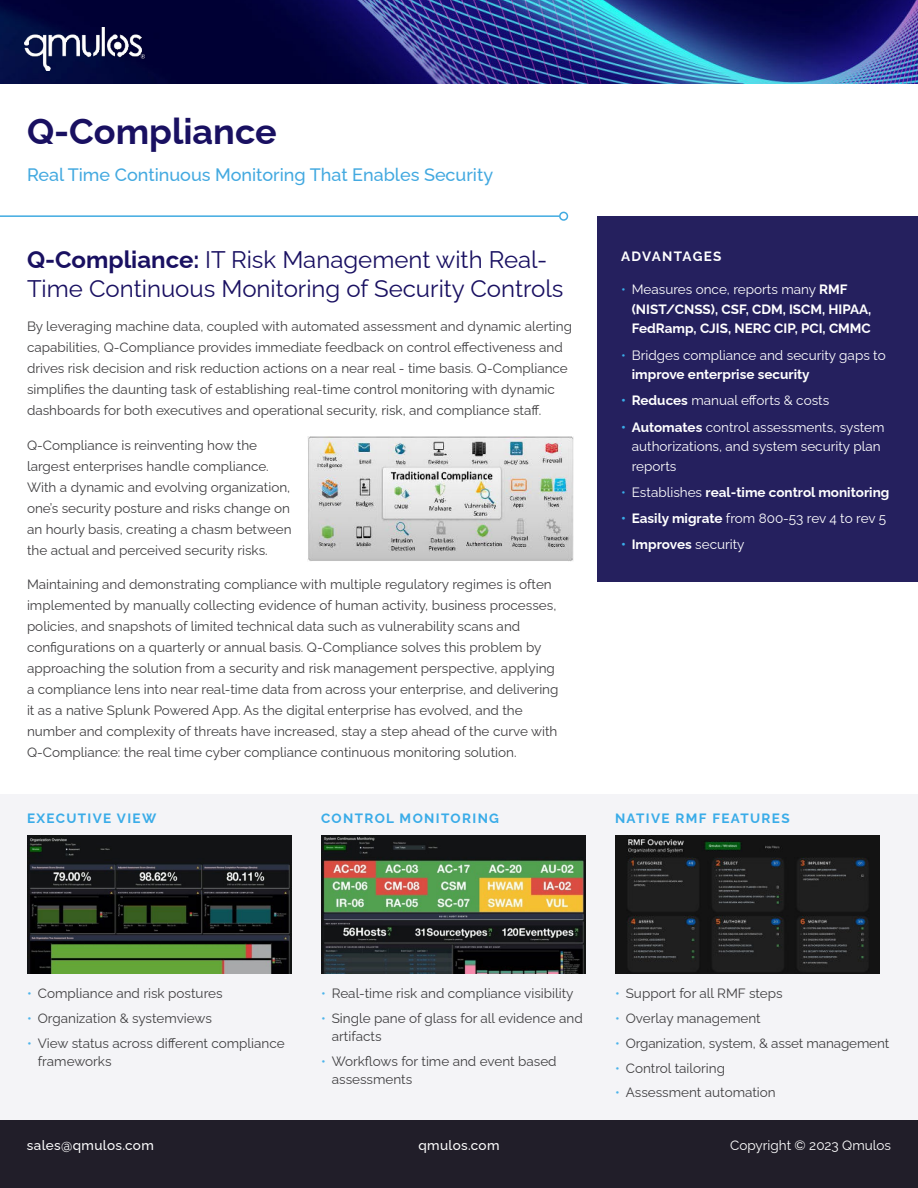
<style>
.page{position:relative;width:918px;height:1188px;background:#fff}
.page>*{position:absolute;margin:0;border:0;box-sizing:border-box;transform-origin:0 0}
.t1{font:100 36px "Raleway";color:#191061}
.t2{font:24px/28.8px "Raleway";color:#191061}
.t3{font:100 18px "Raleway";color:#43a9e0}
.t4{font:13.5px/21px "Raleway";color:#414042}
.t5{font:13.5px/19.5px "Raleway";color:#fff}
.t6{font:100 13.5px/19.5px "Raleway";color:#fff}
.t7{font:100 13.5px "Raleway";letter-spacing:.1em;color:#3aace8}
.t8{font:100 13.5px "Raleway";letter-spacing:.025em;color:#fff}
.t9{font:100 13.5px "Raleway";letter-spacing:.1em;color:#fff}
.s1{font-weight:100}
.s2{font-weight:400;color:#3aace8}
.s3{font-weight:400}
.s4{color:#3aace8}
.s5{font-weight:100;color:#3aace8}
.s6{color:#4eb4eb}
</style>
<div class="page">
<div style="left:0;top:794px;width:918px;height:326px;background:#f4f4f7"></div>
<div style="left:597px;top:216px;width:321px;height:366px;background:#25205e"></div>
<div style="left:0;top:1120px;width:918px;height:68px;background:#211e29"></div>
<hr style="left:0;top:215px;width:559px;height:2px;background:#41abe1">
<div style="left:559px;top:212px;width:9px;height:9px;border:2px solid #41abe1;border-radius:50%"></div>
<img style="left:0;top:0;width:918px;height:83px">
<img style="left:25px;top:27px;width:120px;height:44px">
<img style="left:27px;top:836px;width:265px;height:137px">
<img style="left:321px;top:836px;width:265px;height:137px">
<img style="left:615px;top:836px;width:265px;height:137px">
<img style="left:308px;top:436px;width:265px;height:126px">
<h1 class="t1" style="left:27px;top:116px;width:251px">Q-Compliance</h1>
<h3 class="t3" style="left:27px;top:168px;width:468px">Real Time Continuous Monitoring That Enables Security</h3>
<h2 class="t2" style="left:27px;top:248px;width:538px"><span class="s1">Q-Compliance:</span> IT Risk Management with Real-<br>Time Continuous Monitoring of Security Controls</h2>
<p class="t4" style="left:27px;top:317px;width:547px">By leveraging machine data, coupled with automated assessment and dynamic alerting capabilities, Q-Compliance provides immediate feedback on control effectiveness and drives risk decision and risk reduction actions on a near real - time basis. Q-Compliance simplifies the daunting task of establishing real-time control monitoring with dynamic dashboards for both executives and operational security, risk, and compliance staff.</p>
<p class="t4" style="left:27px;top:436px;width:266px">Q-Compliance is reinventing how the largest enterprises handle compliance.<br>With a dynamic and evolving organization, one’s security posture and risks change on an hourly basis, creating a chasm between the actual and perceived security risks.</p>
<p class="t4" style="left:27px;top:575px;width:533px">Maintaining and demonstrating compliance with multiple regulatory regimes is often implemented by manually collecting evidence of human activity, business processes, policies, and snapshots of limited technical data such as vulnerability scans and configurations on a quarterly or annual basis. Q-Compliance solves this problem by approaching the solution from a security and risk management perspective, applying a compliance lens into near real-time data from across your enterprise, and delivering it as a native Splunk Powered App. As the digital enterprise has evolved, and the number and complexity of threats have increased, stay a step ahead of the curve with Q-Compliance: the real time cyber compliance continuous monitoring solution.</p>
<p class="t9" style="left:621px;top:251px;width:102px">ADVANTAGES</p>
<p class="t6" style="left:632px;top:281px;width:241px;text-indent:-11px"><span class="s2">•</span> <span class="s3">Measures once, reports many</span> RMF (NIST/CNSS), CSF, CDM, ISCM, HIPAA,<br>FedRamp, CJIS, NERC CIP, PCI, CMMC</p>
<p class="t5" style="left:632px;top:346px;width:255px;text-indent:-11px"><span class="s4">•</span> Bridges compliance and security gaps to <span class="s1">improve enterprise security</span></p>
<p class="t5" style="left:621px;top:389px;width:210px"><span class="s5">•</span> <span class="s1">Reduces</span> manual efforts &amp; costs</p>
<p class="t5" style="left:632px;top:418px;width:254px;text-indent:-11px"><span class="s5">•</span> <span class="s1">Automates</span> control assessments, system authorizations, and system security plan reports</p>
<p class="t6" style="left:621px;top:484px;width:270px"><span class="s2">•</span> <span class="s3">Establishes</span> real-time control monitoring</p>
<p class="t5" style="left:621px;top:510px;width:267px"><span class="s5">•</span> <span class="s1">Easily migrate</span> from 800-53 rev 4 to rev 5</p>
<p class="t6" style="left:621px;top:536px;width:125px"><span class="s4">•</span> Improves <span class="s3">security</span></p>
<p class="t7" style="left:27px;top:813px;width:131px">EXECUTIVE VIEW</p>
<p class="t7" style="left:321px;top:813px;width:180px">CONTROL MONITORING</p>
<p class="t7" style="left:615px;top:813px;width:176px">NATIVE RMF FEATURES</p>
<p class="t4" style="left:27px;top:985px;width:197px"><span class="s6">•</span> Compliance and risk postures</p>
<p class="t4" style="left:27px;top:1006px;width:186px"><span class="s6">•</span> Organization &amp; systemviews</p>
<p class="t4" style="left:38px;top:1033px;width:248px;line-height:18px;text-indent:-11px"><span class="s6">•</span> View status across different compliance frameworks</p>
<p class="t4" style="left:321px;top:985px;width:254px"><span class="s6">•</span> Real-time risk and compliance visibility</p>
<p class="t4" style="left:332px;top:1011px;width:252px;line-height:18px;text-indent:-11px"><span class="s6">•</span> Single pane of glass for all evidence and artifacts</p>
<p class="t4" style="left:332px;top:1051px;width:226px;line-height:18px;text-indent:-11px"><span class="s6">•</span> Workflows for time and event based assessments</p>
<p class="t8" style="left:27px;top:1140px;width:128px">sales@qmulos.com</p>
<p class="t8" style="left:418px;top:1140px;width:82px">qmulos.com</p>
<p class="t4" style="left:615px;top:985px;width:169px"><span class="s6">•</span> Support for all RMF steps</p>
<p class="t4" style="left:615px;top:1009px;width:147px"><span class="s6">•</span> Overlay management</p>
<p class="t4" style="left:615px;top:1031px;width:276px"><span class="s6">•</span> Organization, system, &amp; asset management</p>
<p class="t4" style="left:615px;top:1059px;width:112px"><span class="s6">•</span> Control tailoring</p>
<p class="t4" style="left:615px;top:1083px;width:162px"><span class="s6">•</span> Assessment automation</p>
<p class="t5" style="left:730px;top:1137px;width:162px">Copyright © 2023 Qmulos</p>
</div>
